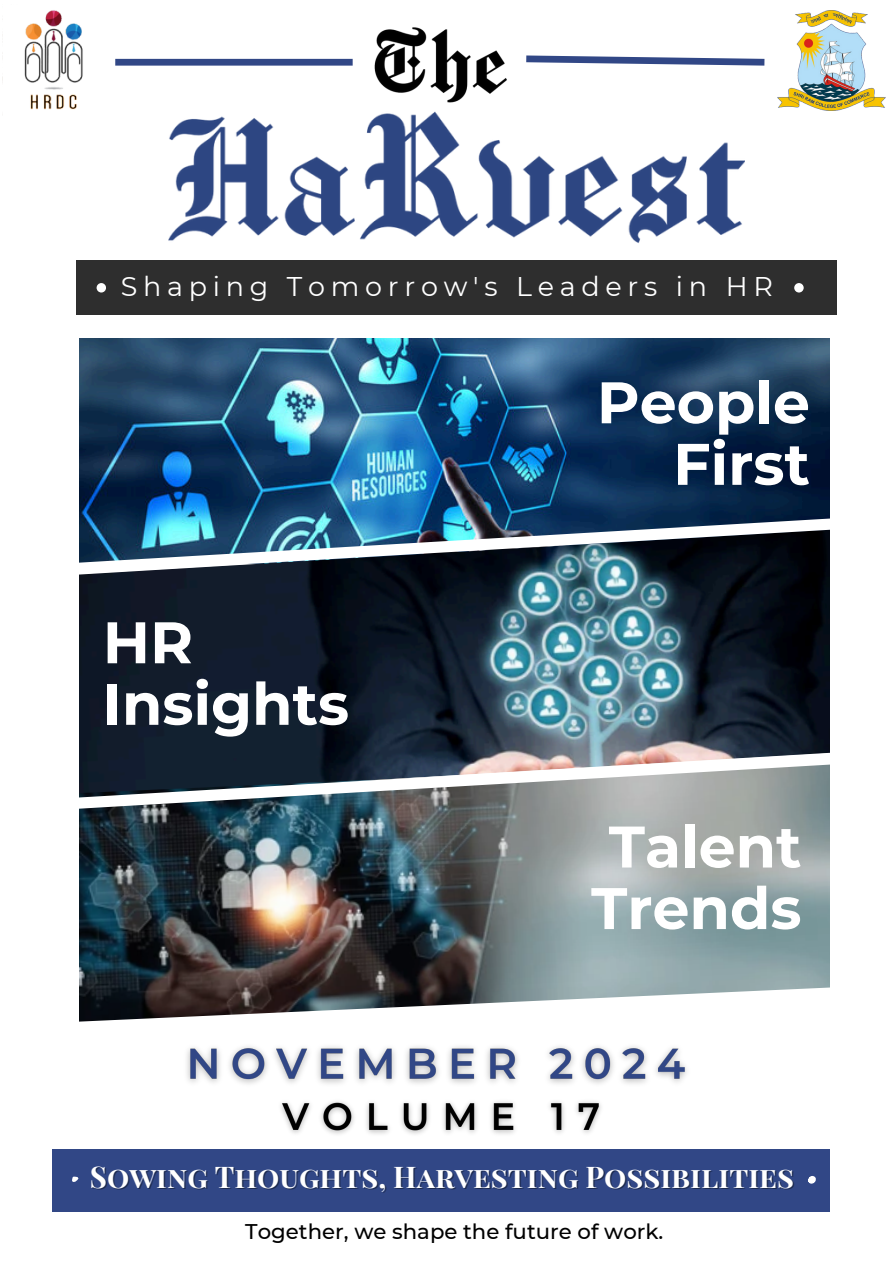
<style>
.page{position:relative;width:894px;height:1264px;background:#fff}
.page>*{position:absolute;margin:0;border:0;box-sizing:border-box;transform-origin:0 0}
.t1{font:700 58.5px/61.5px "Montserrat";color:#fff}
.t2{font:700 29.25px "Playfair Display SC";color:#fff}
.t3{font:27px "Montserrat";letter-spacing:.21em;color:#fff}
.t4{font:500 21.15px "Montserrat";color:#000}
</style>
<div class="page">
<div style="left:76px;top:260px;width:760px;height:54px;background:#2e2e2e"></div>
<div style="left:115px;top:59px;width:237px;height:7px;background:#314786"></div>
<svg style="left:526px;top:55px;width:239px;height:11px"></svg>
<img style="left:168px;top:111px;width:576px;height:132px">
<img style="left:374px;top:27px;width:133px;height:76px">
<img style="left:2px;top:10px;width:81px;height:100px">
<img style="left:777px;top:10px;width:108px;height:100px">
<img style="left:79px;top:338px;width:750px;height:172px">
<img style="left:79px;top:583px;width:751px;height:162px">
<img style="left:79px;top:510px;width:751px;height:73px">
<img style="left:79px;top:817px;width:751px;height:205px">
<svg style="left:79px;top:745px;width:751px;height:72px;background:#737b81"></svg>
<div style="left:97px;top:283px;width:9px;height:9px;background:#fff;border-radius:50%"></div>
<div style="left:794px;top:283px;width:9px;height:9px;background:#fff;border-radius:50%"></div>
<div style="left:52px;top:1148px;width:777px;height:63px;background:#314786"></div>
<img style="left:187px;top:1046px;width:500px;height:38px">
<img style="left:281px;top:1101px;width:320px;height:33px">
<svg style="left:808px;top:1176px;width:7px;height:7px"></svg>
<svg style="left:72px;top:1176px;width:6px;height:5px"></svg>
<p class="t3" style="left:121px;top:270px;width:653px">Shaping Tomorrow's Leaders in HR</p>
<p class="t1" style="left:103px;top:611px;width:248px">HR<br>Insights</p>
<p class="t1" style="left:596px;top:371px;width:214px;text-align:right">People<br>First</p>
<p class="t1" style="left:591px;top:815px;width:212px;text-align:center">Talent<br>Trends</p>
<p class="t2" style="left:90px;top:1156px;width:705px">Sowing Thoughts, Harvesting Possibilities</p>
<p class="t4" style="left:245px;top:1218px;width:419px">Together, we shape the future of work.</p>
</div>
